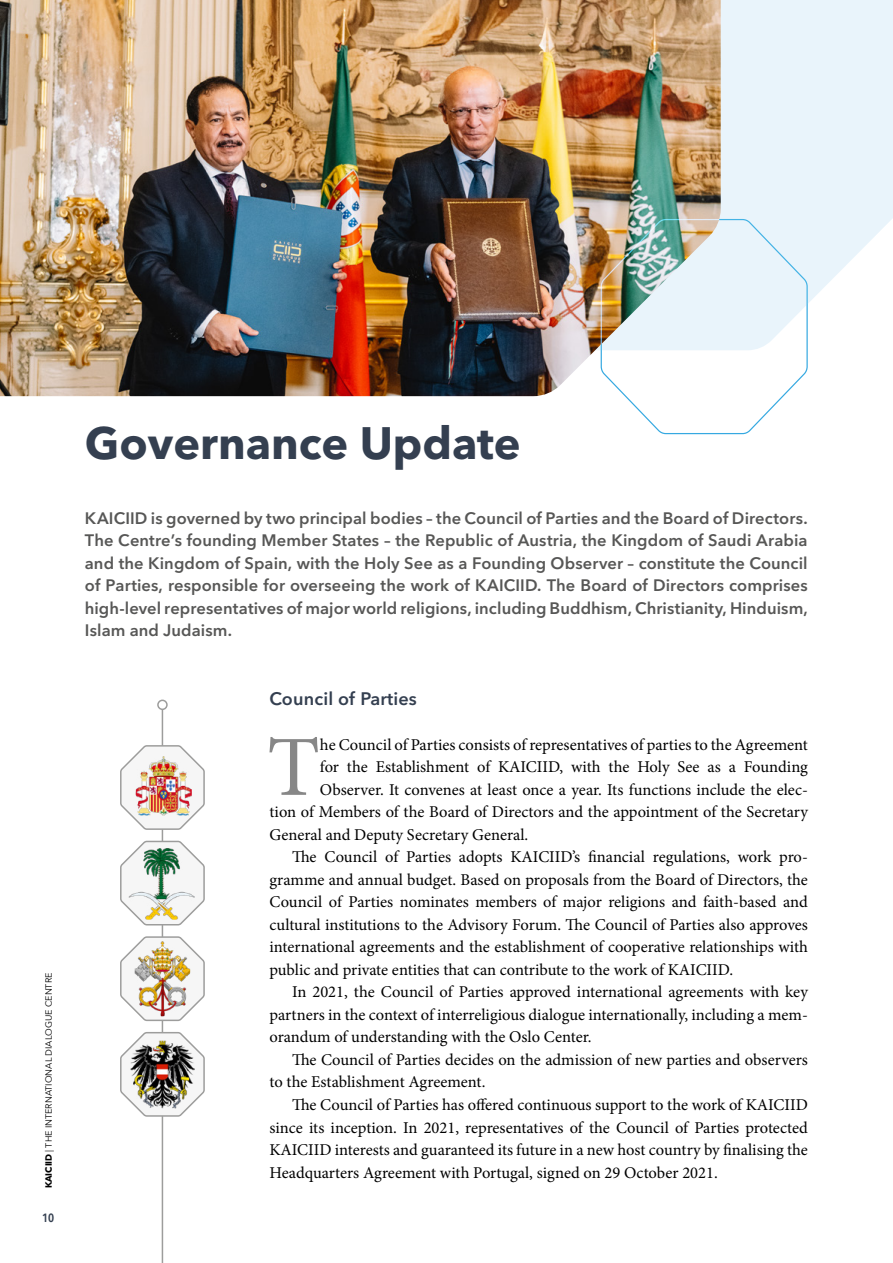
<style>
.page{position:relative;width:893px;height:1263px;background:#fff}
.page>*{position:absolute;margin:0;border:0;box-sizing:border-box;transform-origin:0 0}
.t1{font:85.8px "Minion Pro";color:#878787}
.t2{font:700 45px "Avenir Next LT Pro";color:#343f50}
.t3{font:600 18px "Avenir Next LT Pro";letter-spacing:.01em;color:#343f50}
.t4{font:16.5px "Minion Pro";color:#000}
.t5{font:600 16.5px/22.5px "Avenir Next LT Pro";letter-spacing:.005em;color:#575756;text-align:justify}
.t6{font:600 12px "Avenir Next Condensed";color:#343f50}
.t7{font:9px "Avenir Next";color:#000}
.s1{font-family:"Avenir Next LT Pro";font-weight:700}
</style>
<div class="page">
<svg style="left:721px;top:0;width:172px;height:303px;background:#eaf4fb"></svg>
<hr style="left:162px;top:709px;width:1px;height:554px;background:#9d9d9c">
<img style="left:120px;top:744px;width:85px;height:87px">
<svg style="left:120px;top:840px;width:85px;height:86px"></svg>
<img style="left:120px;top:935px;width:85px;height:87px">
<svg style="left:120px;top:1031px;width:85px;height:87px"></svg>
<div style="left:157px;top:699px;width:11px;height:11px;border:2px solid #9d9d9c;border-radius:50%"></div>
<img style="left:0;top:0;width:721px;height:396px">
<svg style="left:600px;top:218px;width:208px;height:217px"></svg>
<p class="t7" style="left:41px;top:1188px;width:217px;rotate:-90deg"><span class="s1">KAICIID</span> | THE INTERNATIONAL DIALOGUE CENTRE</p>
<p class="t6" style="left:42px;top:1207px;width:14px">10</p>
<h2 class="t2" style="left:85px;top:415px;width:437px">Governance Update</h2>
<p class="t5" style="left:85px;top:506px;width:724px">KAICIID is governed by two principal bodies – the Council of Parties and the Board of Directors.<br>The Centre’s founding Member States – the Republic of Austria, the Kingdom of Saudi Arabia and the Kingdom of Spain, with the Holy See as a Founding Observer – constitute the Council of Parties, responsible for overseeing the work of KAICIID. The Board of Directors comprises high-level representatives of major world religions, including Buddhism, Christianity, Hinduism, Islam and Judaism.</p>
<p class="t3" style="left:269px;top:687px;width:149px">Council of Parties</p>
<h1 class="t1" style="left:267px;top:710px;width:54px">T</h1>
<p class="t4" style="left:320px;top:733px;width:489px">he Council of Parties consists of representatives of parties to the Agreement</p>
<p class="t4" style="left:320px;top:756px;width:489px">for the Establishment of KAICIID, with the Holy See as a Founding</p>
<p class="t4" style="left:320px;top:778px;width:489px">Observer. It convenes at least once a year. Its functions include the elec-</p>
<p class="t4" style="left:269px;top:801px;width:540px">tion of Members of the Board of Directors and the appointment of the Secretary</p>
<p class="t4" style="left:269px;top:823px;width:260px">General and Deputy Secretary General.</p>
<p class="t4" style="left:292px;top:846px;width:517px">The Council of Parties adopts KAICIID’s financial regulations, work pro-</p>
<p class="t4" style="left:269px;top:868px;width:540px">gramme and annual budget. Based on proposals from the Board of Directors, the</p>
<p class="t4" style="left:269px;top:891px;width:540px">Council of Parties nominates members of major religions and faith-based and</p>
<p class="t4" style="left:269px;top:913px;width:540px">cultural institutions to the Advisory Forum. The Council of Parties also approves</p>
<p class="t4" style="left:269px;top:936px;width:540px">international agreements and the establishment of cooperative relationships with</p>
<p class="t4" style="left:269px;top:958px;width:465px">public and private entities that can contribute to the work of KAICIID.</p>
<p class="t4" style="left:292px;top:981px;width:517px">In 2021, the Council of Parties approved international agreements with key</p>
<p class="t4" style="left:269px;top:1004px;width:540px">partners in the context of interreligious dialogue internationally, including a mem-</p>
<p class="t4" style="left:269px;top:1026px;width:324px">orandum of understanding with the Oslo Center.</p>
<p class="t4" style="left:292px;top:1049px;width:517px">The Council of Parties decides on the admission of new parties and observers</p>
<p class="t4" style="left:269px;top:1071px;width:217px">to the Establishment Agreement.</p>
<p class="t4" style="left:292px;top:1094px;width:517px">The Council of Parties has offered continuous support to the work of KAICIID</p>
<p class="t4" style="left:269px;top:1116px;width:540px">since its inception. In 2021, representatives of the Council of Parties protected</p>
<p class="t4" style="left:269px;top:1139px;width:540px">KAICIID interests and guaranteed its future in a new host country by finalising the</p>
<p class="t4" style="left:269px;top:1161px;width:450px">Headquarters Agreement with Portugal, signed on 29 October 2021.</p>
</div>
